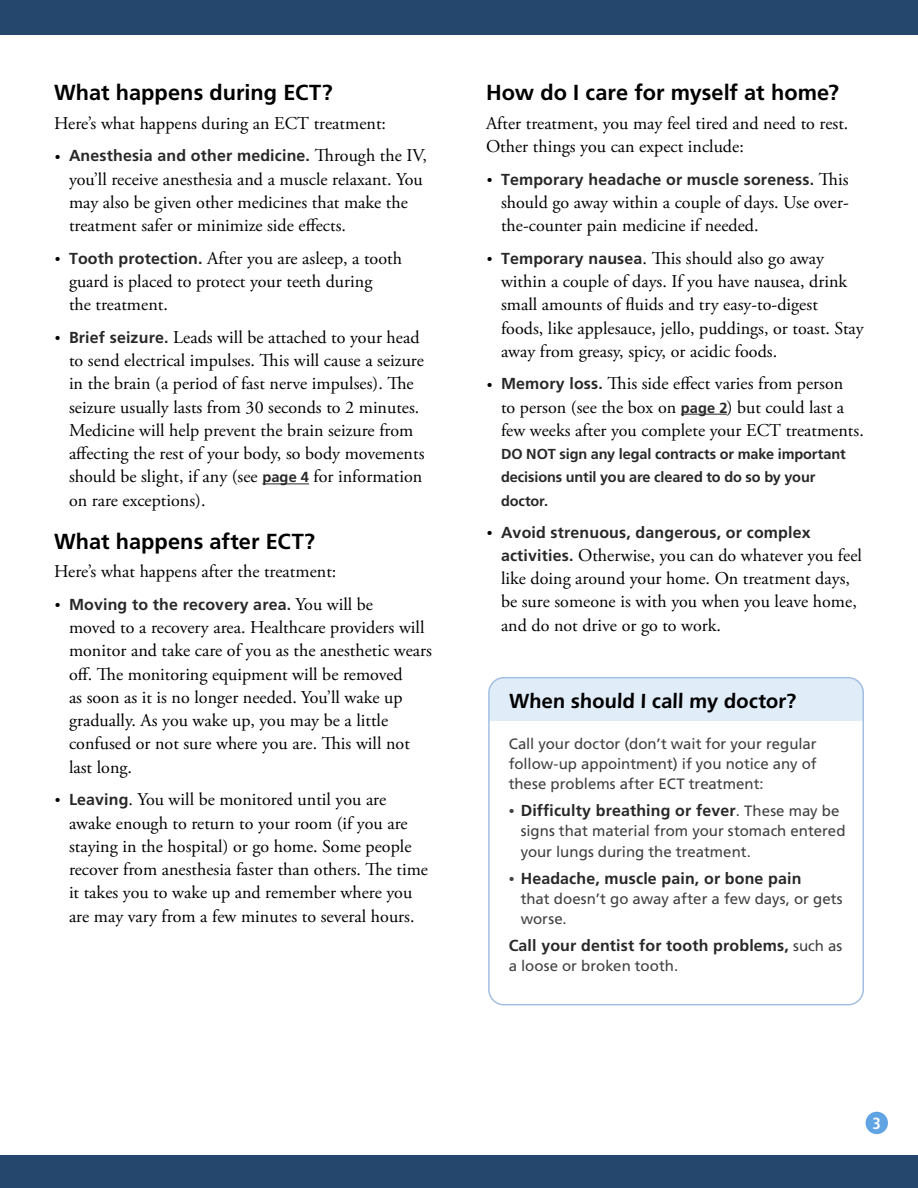
<style>
.page{position:relative;width:918px;height:1188px;background:#fff}
.page>*{position:absolute;margin:0;border:0;box-sizing:border-box;transform-origin:0 0}
.Level_1__h2{font:700 21.75px "Frutiger LT Std";color:#000}
.Main_table{font:700 20.25px "Frutiger LT Std";color:#000}
.Main__p{font:18px/23.2px "Adobe Garamond Pro";color:#000}
.t1{font:700 condensed 16.2px "Frutiger LT Std";color:#fff}
.Main_table_-_tight_1{font:700 15.9px "Frutiger LT Std";letter-spacing:.01em;color:#292829}
.Main_table_-_tight_1-2{font:15px/20.2px "Frutiger LT Std";color:#414042}
.t2{font:700 14.4px/23.2px "Frutiger LT Std";letter-spacing:-.005em;color:#292829}
.s1{font-family:"Adobe Garamond Pro";font-weight:400;font-size:15px;color:#000}
.s2{font-family:"Adobe Garamond Pro";font-weight:400;font-size:18px;color:#000}
.s3{font-size:15px}
.s4{font-family:"Frutiger LT Std";font-weight:700;font-size:15.9px;color:#292829}
.s5{font-family:"Frutiger LT Std";font-weight:700;font-size:14.7px;color:#292829}
.s6{font-family:"Adobe Garamond Pro";font-weight:400;font-size:15px;color:#414042}
.s7{font-weight:400;font-size:15px;color:#414042}
</style>
<div class="page">
<div style="left:866px;top:1112px;width:22px;height:22px;background:#61a4e4;border-radius:50%"></div>
<div style="left:0;top:0;width:918px;height:35px;background:#25476e"></div>
<div style="left:0;top:1156px;width:918px;height:32px;background:#25476e"></div>
<hr style="left:262px;top:484px;width:47px;height:1px;background:#292829">
<hr style="left:681px;top:414px;width:46px;height:1px;background:#292829">
<div style="left:489px;top:678px;width:374px;height:43px;background:#e0ecf8"></div>
<div style="left:488px;top:677px;width:376px;height:328px;border:2px solid #a4bfe4;border-radius:15px"></div>
<p class="Level_1__h2" style="left:54px;top:80px;width:280px">What happens during ECT?</p>
<p class="Main__p" style="left:54px;top:112px;width:334px">Here’s what happens during an ECT treatment:</p>
<p class="Main_table_-_tight_1" style="left:55px;top:147px;width:374px"><span class="s1">•</span> Anesthesia and other medicine. <span class="s2">Through the IV,</span></p>
<p class="Main__p" style="left:69px;top:168px;width:355px">you’ll receive anesthesia and a muscle relaxant. You may also be given other medicines that make the treatment safer or minimize side effects.</p>
<p class="Main__p" style="left:69px;top:247px;width:335px;text-indent:-14px"><span class="s3">•</span> <span class="s4">Tooth protection.</span> After you are asleep, a tooth guard is placed to protect your teeth during<br>the treatment.</p>
<p class="Main__p" style="left:69px;top:326px;width:357px;text-indent:-14px"><span class="s3">•</span> <span class="s4">Brief seizure.</span> Leads will be attached to your head to send electrical impulses. This will cause a seizure in the brain (a period of fast nerve impulses). The seizure usually lasts from 30 seconds to 2 minutes.<br>Medicine will help prevent the brain seizure from affecting the rest of your body, so body movements should be slight, if any (see <span class="s5">page 4</span> for information on rare exceptions).</p>
<p class="Level_1__h2" style="left:54px;top:528px;width:263px">What happens after ECT?</p>
<p class="Main__p" style="left:54px;top:561px;width:284px">Here’s what happens after the treatment:</p>
<p class="Main_table_-_tight_1" style="left:55px;top:595px;width:320px"><span class="s1">•</span> Moving to the recovery area. <span class="s2">You will be</span></p>
<p class="Main__p" style="left:69px;top:616px;width:365px">moved to a recovery area. Healthcare providers will monitor and take care of you as the anesthetic wears off. The monitoring equipment will be removed<br>as soon as it is no longer needed. You’ll wake up gradually. As you wake up, you may be a little confused or not sure where you are. This will not last long.</p>
<p class="Main__p" style="left:69px;top:789px;width:361px;text-indent:-14px"><span class="s3">•</span> <span class="s4">Leaving</span>. You will be monitored until you are awake enough to return to your room (if you are staying in the hospital) or go home. Some people recover from anesthesia faster than others. The time it takes you to wake up and remember where you are may vary from a few minutes to several hours.</p>
<p class="Level_1__h2" style="left:486px;top:80px;width:354px">How do I care for myself at home?</p>
<p class="Main__p" style="left:486px;top:112px;width:364px">After treatment, you may feel tired and need to rest.<br>Other things you can expect include:</p>
<p class="Main_table_-_tight_1" style="left:487px;top:170px;width:363px"><span class="s1">•</span> Temporary headache or muscle soreness. <span class="s2">This</span></p>
<p class="Main__p" style="left:501px;top:191px;width:349px">should go away within a couple of days. Use over&shy;the-counter pain medicine if needed.</p>
<p class="Main__p" style="left:501px;top:247px;width:364px;text-indent:-14px"><span class="s3">•</span> <span class="s4">Temporary nausea</span>. This should also go away within a couple of days. If you have nausea, drink small amounts of fluids and try easy-to-digest foods, like applesauce, jello, puddings, or toast. Stay away from greasy, spicy, or acidic foods.</p>
<p class="Main__p" style="left:501px;top:373px;width:364px;text-indent:-14px"><span class="s3">•</span> <span class="s4">Memory loss.</span> This side effect varies from person<br>to person (see the box on <span class="s5">page 2</span>) but could last a few weeks after you complete your ECT treatments.</p>
<p class="t2" style="left:501px;top:443px;width:346px">DO NOT sign any legal contracts or make important decisions until you are cleared to do so by your doctor.</p>
<p class="Main_table_-_tight_1" style="left:487px;top:523px;width:325px"><span class="s1">•</span> Avoid strenuous, dangerous, or complex</p>
<p class="Main__p" style="left:501px;top:544px;width:362px"><span class="s4">activities.</span> Otherwise, you can do whatever you feel like doing around your home. On treatment days, be sure someone is with you when you leave home, and do not drive or go to work.</p>
<p class="Main_table" style="left:509px;top:689px;width:290px">When should I call my doctor?</p>
<p class="Main_table_-_tight_1-2" style="left:509px;top:733px;width:310px;text-align:justify">Call your doctor (don’t wait for your regular follow-up appointment) if you notice any of these problems after ECT treatment:</p>
<p class="Main_table_-_tight_1" style="left:509px;top:801px;width:332px"><span class="s6">•</span> Difficulty breathing or fever<span class="s7">. These may be</span></p>
<p class="Main_table_-_tight_1-2" style="left:521px;top:821px;width:326px">signs that material from your stomach entered your lungs during the treatment.</p>
<p class="Main_table_-_tight_1" style="left:509px;top:869px;width:294px"><span class="s6">•</span> Headache, muscle pain, or bone pain</p>
<p class="Main_table_-_tight_1-2" style="left:521px;top:889px;width:324px">that doesn’t go away after a few days, or gets worse.</p>
<p class="Main_table_-_tight_1" style="left:509px;top:936px;width:335px">Call your dentist for tooth problems, <span class="s7">such as</span></p>
<p class="Main_table_-_tight_1-2" style="left:509px;top:956px;width:171px">a loose or broken tooth.</p>
<p class="t1" style="left:873px;top:1113px;width:10px">3</p>
</div>
